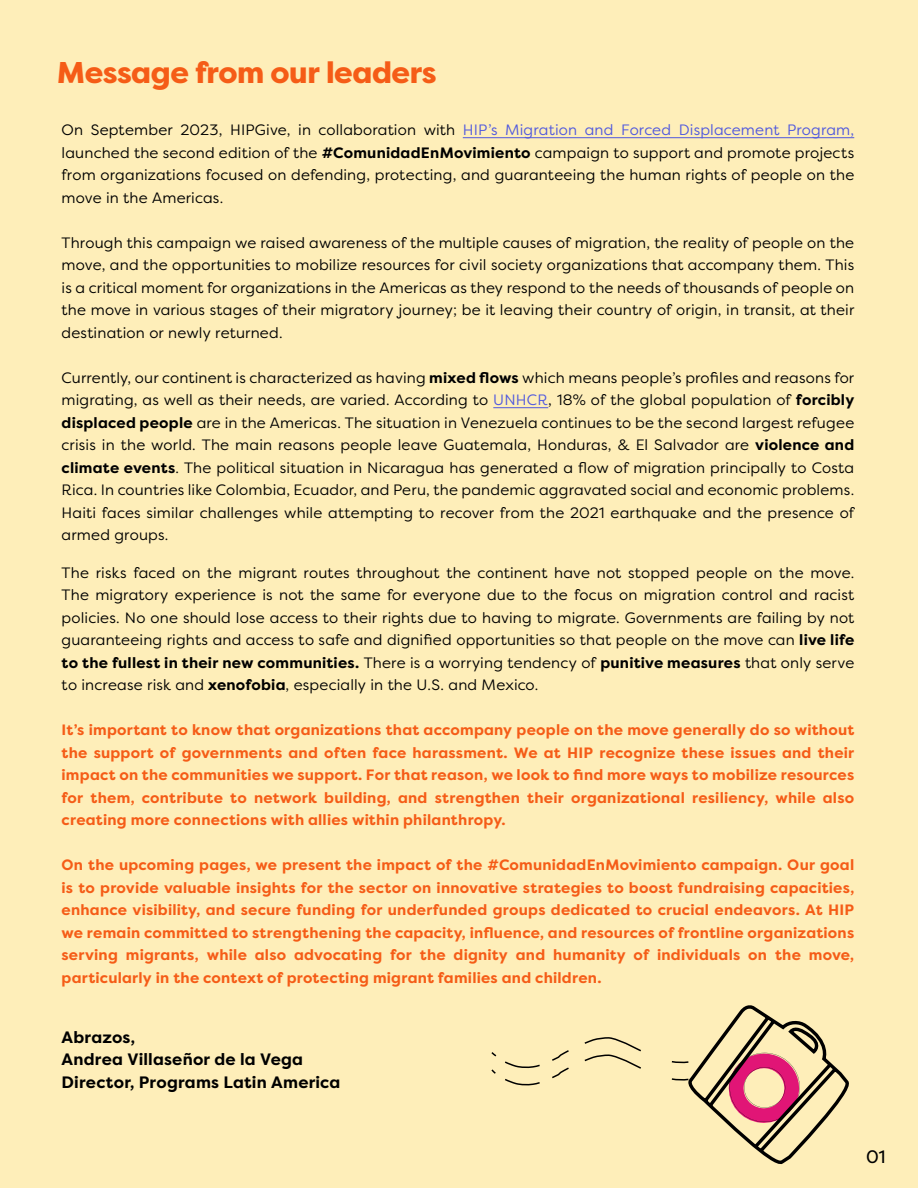
<style>
.page{position:relative;width:918px;height:1188px;background:#feeeb9}
.page>*{position:absolute;margin:0;border:0;box-sizing:border-box;transform-origin:0 0}
.t1{font:800 30px "Filson Pro";letter-spacing:-.015em;color:#f55c17}
.t2{font:18px "Filson Pro";color:#000}
.t3{font:700 16.5px/22.5px "Filson Pro";letter-spacing:.01em;color:#000}
.t4{font:15px/22.5px "Filson Pro";letter-spacing:.015em;color:#000;text-align:justify}
.t5{font:700 15px/22.5px "Filson Pro";letter-spacing:.015em;color:#f55c17;text-align:justify}
.s1{color:#4f58de}
.s2{font-weight:700}
</style>
<div class="page">
<hr style="left:463px;top:137px;width:391px;height:1px;background:#4f58de">
<hr style="left:493px;top:407px;width:55px;height:1px;background:#4f58de">
<svg style="left:490px;top:1004px;width:363px;height:163px;background:#ecd6aa"></svg>
<h1 class="t1" style="left:57px;top:53px;width:381px">Message from our leaders</h1>
<p class="t4" style="left:62px;top:118px;width:794px">On September 2023, HIPGive, in collaboration with <span class="s1">HIP’s Migration and Forced Displacement Program, </span>launched the second edition of the <span class="s2">#ComunidadEnMovimiento</span> campaign to support and promote projects from organizations focused on defending, protecting, and guaranteeing the human rights of people on the move in the Americas.</p>
<p class="t4" style="left:62px;top:231px;width:794px">Through this campaign we raised awareness of the multiple causes of migration, the reality of people on the move, and the opportunities to mobilize resources for civil society organizations that accompany them. This is a critical moment for organizations in the Americas as they respond to the needs of thousands of people on the move in various stages of their migratory journey; be it leaving their country of origin, in transit, at their destination or newly returned.</p>
<p class="t4" style="left:62px;top:366px;width:794px">Currently, our continent is characterized as having <span class="s2">mixed flows</span> which means people’s profiles and reasons for migrating, as well as their needs, are varied. According to <span class="s1">UNHCR</span>, 18% of the global population of <span class="s2">forcibly displaced people</span> are in the Americas. The situation in Venezuela continues to be the second largest refugee crisis in the world. The main reasons people leave Guatemala, Honduras, &amp; El Salvador are <span class="s2">violence and climate events</span>. The political situation in Nicaragua has generated a flow of migration principally to Costa Rica. In countries like Colombia, Ecuador, and Peru, the pandemic aggravated social and economic problems.<br>Haiti faces similar challenges while attempting to recover from the 2021 earthquake and the presence of armed groups.</p>
<p class="t4" style="left:62px;top:561px;width:794px">The risks faced on the migrant routes throughout the continent have not stopped people on the move.<br>The migratory experience is not the same for everyone due to the focus on migration control and racist policies. No one should lose access to their rights due to having to migrate. Governments are failing by not guaranteeing rights and access to safe and dignified opportunities so that people on the move can <span class="s2">live life to the fullest in their new communities.</span> There is a worrying tendency of <span class="s2">punitive measures</span> that only serve to increase risk and <span class="s2">xenofobia</span>, especially in the U.S. and Mexico.</p>
<p class="t5" style="left:62px;top:719px;width:794px">It’s important to know that organizations that accompany people on the move generally do so without the support of governments and often face harassment. We at HIP recognize these issues and their impact on the communities we support. For that reason, we look to find more ways to mobilize resources for them, contribute to network building, and strengthen their organizational resiliency, while also creating more connections with allies within philanthropy.</p>
<p class="t5" style="left:62px;top:854px;width:794px">On the upcoming pages, we present the impact of the #ComunidadEnMovimiento campaign. Our goal is to provide valuable insights for the sector on innovative strategies to boost fundraising capacities, enhance visibility, and secure funding for underfunded groups dedicated to crucial endeavors. At HIP we remain committed to strengthening the capacity, influence, and resources of frontline organizations serving migrants, while also advocating for the dignity and humanity of individuals on the move, particularly in the context of protecting migrant families and children.</p>
<p class="t3" style="left:62px;top:1026px;width:280px">Abrazos,<br>Andrea Villaseñor de la Vega<br>Director, Programs Latin America</p>
<p class="t2" style="left:866px;top:1144px;width:21px">01</p>
</div>
